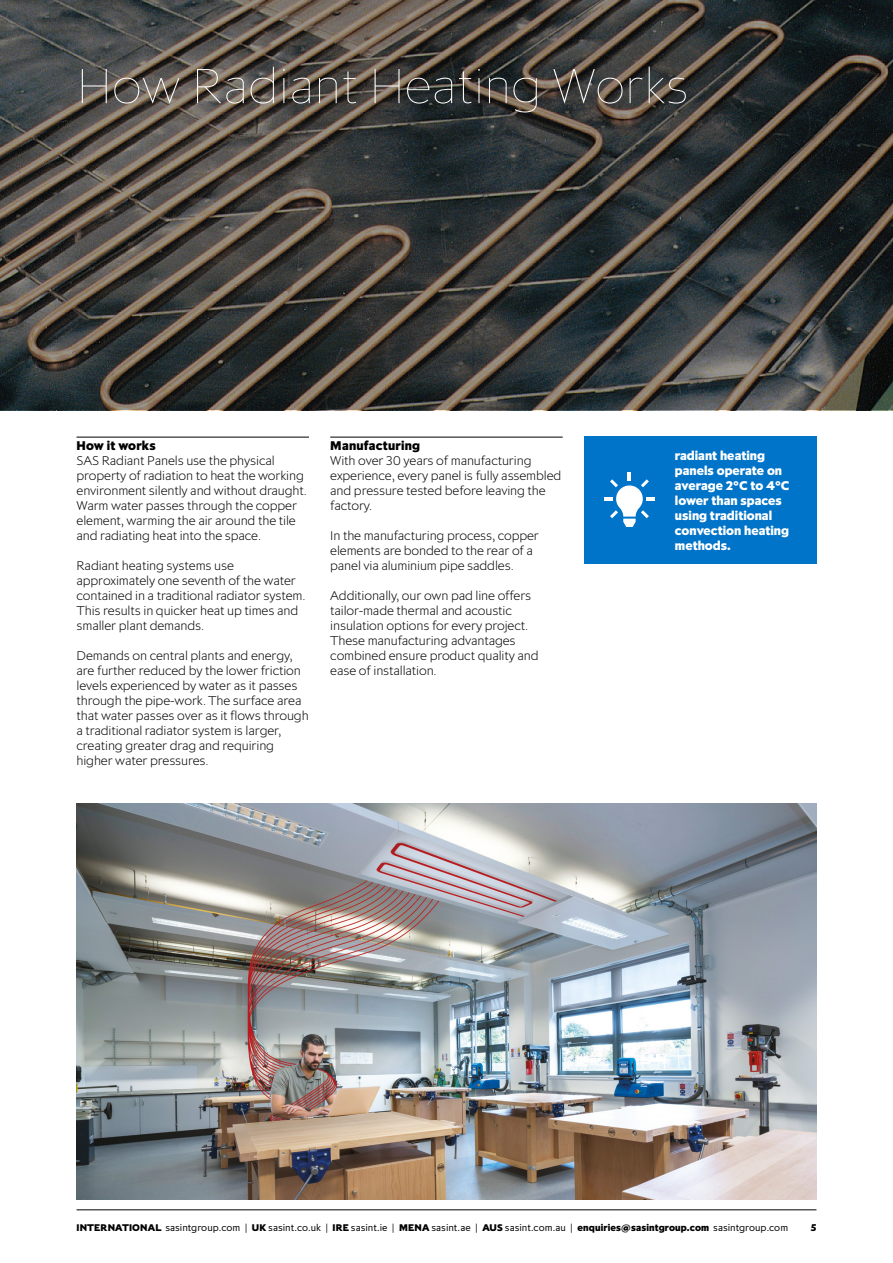
<style>
.page{position:relative;width:893px;height:1263px;background:#fff}
.page>*{position:absolute;margin:0;border:0;box-sizing:border-box;transform-origin:0 0}
.t1{font:52.5px "Pembroke Hair";color:#fff}
.t2{font:200 13.5px/15px "Pembroke";letter-spacing:-.01em;color:#000}
.t3{font:800 13.5px/15px "Pembroke";color:#fff}
.t4{font:800 13.5px "Pembroke";letter-spacing:.015em;color:#000}
.t5{font:800 10.5px "Pembroke";color:#000}
.t6{font:10.35px "Pembroke";color:#000}
.s1{font-weight:800}
</style>
<div class="page">
<hr style="left:77px;top:1209px;width:739px;height:1px;background:#000">
<hr style="left:77px;top:437px;width:232px;height:1px;background:#000">
<hr style="left:330px;top:437px;width:233px;height:1px;background:#000">
<img style="left:0;top:0;width:893px;height:410px">
<div style="left:584px;top:436px;width:232px;height:127px;background:#0074c8"></div>
<svg style="left:605px;top:473px;width:49px;height:54px"></svg>
<img style="left:77px;top:804px;width:739px;height:395px">
<h1 class="t1" style="left:77px;top:54px;width:614px">How Radiant Heating Works</h1>
<p class="t4" style="left:77px;top:437px;width:81px">How it works</p>
<p class="t2" style="left:77px;top:453px;width:232px">SAS Radiant Panels use the physical property of radiation to heat the working environment silently and without draught.<br>Warm water passes through the copper element, warming the air around the tile and radiating heat into the space.</p>
<p class="t2" style="left:77px;top:558px;width:230px">Radiant heating systems use approximately one seventh of the water contained in a traditional radiator system.<br>This results in quicker heat up times and smaller plant demands.</p>
<p class="t2" style="left:77px;top:648px;width:234px">Demands on central plants and energy, are further reduced by the lower friction levels experienced by water as it passes through the pipe-work. The surface area that water passes over as it flows through a traditional radiator system is larger, creating greater drag and requiring higher water pressures.</p>
<p class="t4" style="left:330px;top:437px;width:91px">Manufacturing</p>
<p class="t2" style="left:330px;top:453px;width:233px">With over 30 years of manufacturing experience, every panel is fully assembled and pressure tested before leaving the factory.</p>
<p class="t2" style="left:330px;top:528px;width:210px">In the manufacturing process, copper elements are bonded to the rear of a panel via aluminium pipe saddles.</p>
<p class="t2" style="left:330px;top:588px;width:210px">Additionally, our own pad line offers tailor-made thermal and acoustic insulation options for every project.<br>These manufacturing advantages combined ensure product quality and ease of installation.</p>
<p class="t3" style="left:675px;top:447px;width:116px">radiant heating panels operate on average 2°C to 4°C lower than spaces using traditional convection heating methods.</p>
<p class="t6" style="left:77px;top:1221px;width:713px"><span class="s1">INTERNATIONAL</span> sasintgroup.com | <span class="s1">UK</span> sasint.co.uk | <span class="s1">IRE</span> sasint.ie | <span class="s1">MENA</span> sasint.ae | <span class="s1">AUS</span> sasint.com.au | <span class="s1">enquiries@sasintgroup.com</span> sasintgroup.com</p>
<p class="t5" style="left:811px;top:1221px;width:7px">5</p>
</div>
